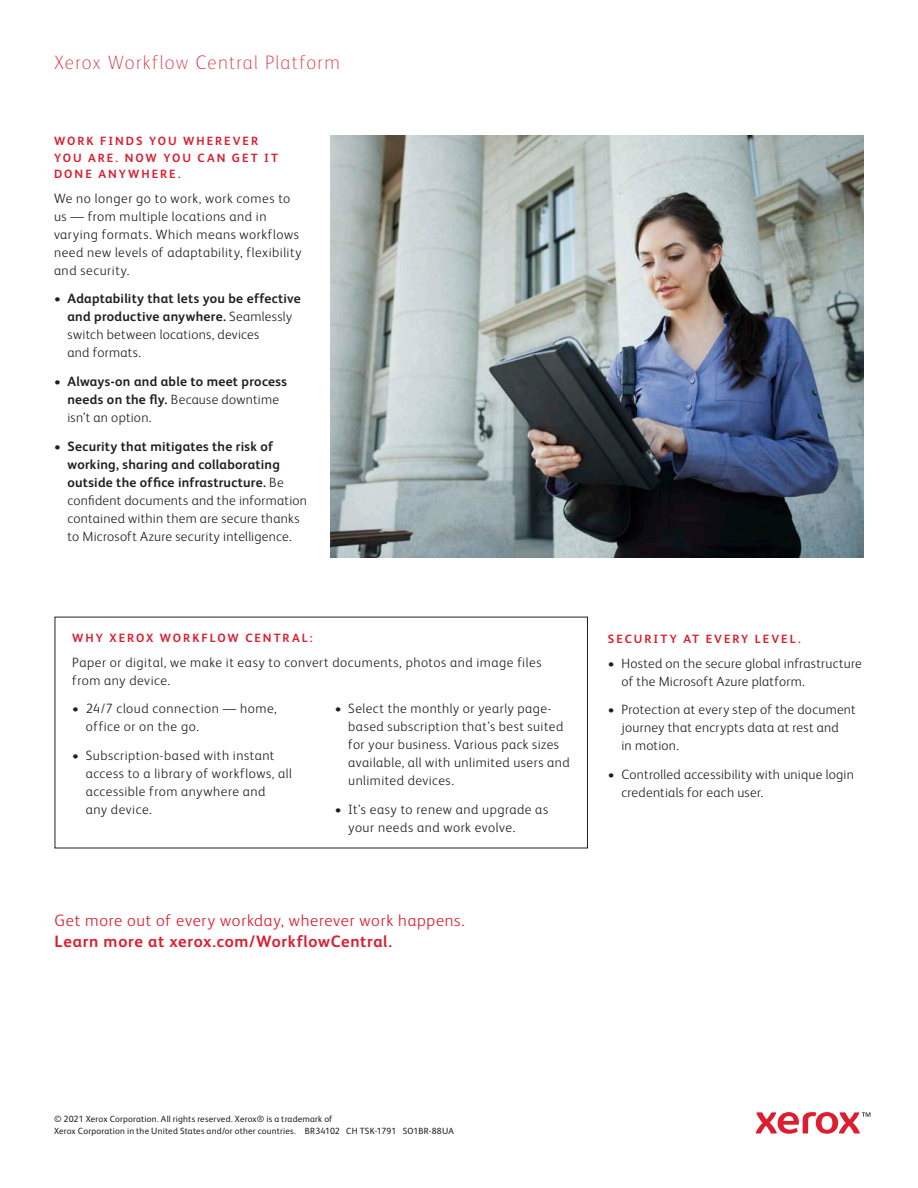
<style>
.page{position:relative;width:918px;height:1188px;background:#fff}
.page>*{position:absolute;margin:0;border:0;box-sizing:border-box;transform-origin:0 0}
.Business_Segment{font:100 19.5px "Xerox Sans";letter-spacing:.07em;color:#db1e30}
.Call_to_action{font:300 16.5px/21px "Xerox Sans";letter-spacing:.04em;color:#db1e30}
.Body_Text{font:300 13.5px/18px "Xerox Sans";letter-spacing:.03em;color:#231f20}
.t1{font:700 13.5px/18px "Xerox Sans";letter-spacing:.02em;color:#231f20}
.Body_Subhead{font:700 12px/16.5px "Xerox Sans";letter-spacing:.165em;color:#db1e30}
.Legal{font:9px/12px "Xerox Sans";letter-spacing:.02em;color:#231f20}
.s1{font-weight:300}
.s2{font-weight:700}
</style>
<div class="page">
<svg style="left:756px;top:1112px;width:114px;height:22px"></svg>
<img style="left:330px;top:136px;width:534px;height:421px">
<p class="Business_Segment" style="left:54px;top:50px;width:287px">Xerox Workflow Central Platform</p>
<p class="Body_Subhead" style="left:54px;top:132px;width:225px">WORK FINDS YOU WHEREVER<br>YOU ARE. NOW YOU CAN GET IT<br>DONE ANYWHERE.</p>
<p class="Body_Text" style="left:54px;top:188px;width:249px">We no longer go to work, work comes to us — from multiple locations and in varying formats. Which means workflows need new levels of adaptability, flexibility and security.</p>
<p class="t1" style="left:68px;top:289px;width:235px;text-indent:-14px">• Adaptability that lets you be effective and productive anywhere. <span class="s1">Seamlessly switch between locations, devices<br>and formats.</span></p>
<p class="t1" style="left:68px;top:372px;width:221px;text-indent:-14px">• Always-on and able to meet process needs on the fly. <span class="s1">Because downtime isn’t an option.</span></p>
<p class="Body_Text" style="left:68px;top:437px;width:241px;text-indent:-14px"><span class="s2">• Security that mitigates the risk of working, sharing and collaborating outside the office infrastructure.</span> Be confident documents and the information contained within them are secure thanks to Microsoft Azure security intelligence.</p>
<p class="Body_Subhead" style="left:72px;top:629px;width:242px">WHY XEROX WORKFLOW CENTRAL:</p>
<p class="Body_Text" style="left:72px;top:652px;width:471px">Paper or digital, we make it easy to convert documents, photos and image files from any device.</p>
<p class="Body_Text" style="left:86px;top:699px;width:192px;text-indent:-14px">• 24/7 cloud connection — home, office or on the go.</p>
<p class="Body_Text" style="left:86px;top:745px;width:208px;text-indent:-14px">• Subscription-based with instant access to a library of workflows, all accessible from anywhere and<br>any device.</p>
<p class="Body_Text" style="left:348px;top:699px;width:223px;text-indent:-14px">• Select the monthly or yearly page&shy;based subscription that’s best suited for your business. Various pack sizes available, all with unlimited users and unlimited devices.</p>
<p class="Body_Text" style="left:348px;top:799px;width:202px;text-indent:-14px">• It’s easy to renew and upgrade as your needs and work evolve.</p>
<p class="Call_to_action" style="left:55px;top:909px;width:411px">Get more out of every workday, wherever work happens.<br><span class="s2">Learn more at xerox.com/WorkflowCentral.</span></p>
<p class="Body_Subhead" style="left:608px;top:630px;width:194px">SECURITY AT EVERY LEVEL.</p>
<p class="Body_Text" style="left:621px;top:653px;width:242px;text-indent:-14px">• Hosted on the secure global infrastructure of the Microsoft Azure platform.</p>
<p class="Body_Text" style="left:621px;top:700px;width:236px;text-indent:-14px">• Protection at every step of the document journey that encrypts data at rest and<br>in motion.</p>
<p class="Body_Text" style="left:621px;top:765px;width:234px;text-indent:-14px">• Controlled accessibility with unique login credentials for each user.</p>
<p class="Legal" style="left:54px;top:1112px;width:401px">© 2021 Xerox Corporation. All rights reserved. Xerox® is a trademark of<br>Xerox Corporation in the United States and/or other countries. BR34102 CH TSK-1791 SO1BR-88UA</p>
</div>
